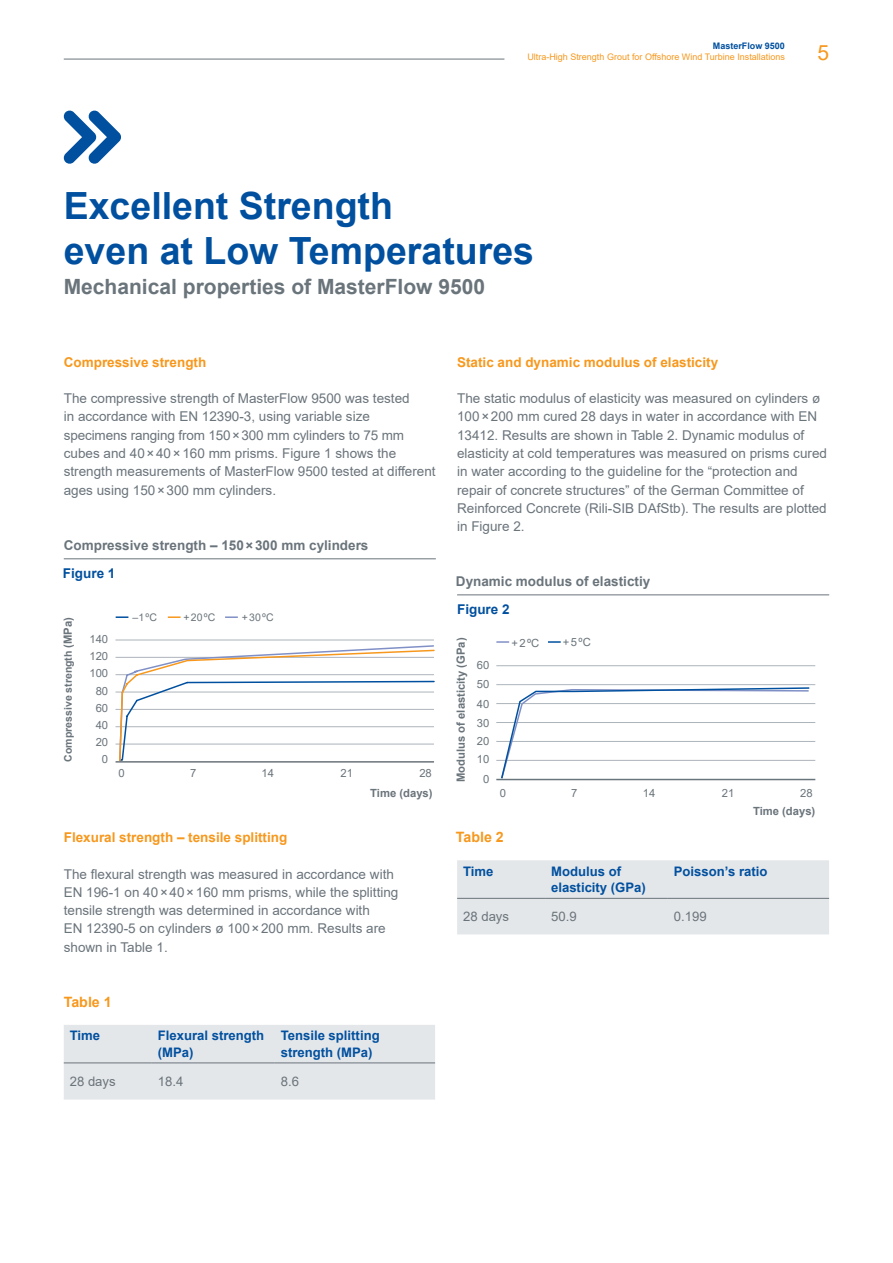
<style>
.page{position:relative;width:893px;height:1263px;background:#fff}
.page>*{position:absolute;margin:0;border:0;box-sizing:border-box;transform-origin:0 0}
.Headline____1__Level{font:700 37.5px/45px "Arial";color:#01509f}
.Headline____1__Level-2{font:700 21px "Arial";color:#6a747b}
.t1{font:21px "Arial";color:#f7981d}
.t2{font:700 14.25px "Arial";color:#f7981d}
.Copy____Body_Text{font:13.5px/18.3px "Arial";color:#6a747b}
.Copy____Subheadline{font:700 13.5px "Arial";color:#f7981d}
.Copy____Body_Text-2{font:700 13.5px "Arial";color:#6a747b}
.Copy____Body_Text-3{font:700 13.5px "Arial";color:#01509f}
.Copy____Table{font:700 13.2px/16.5px "Arial";color:#01509f}
.Copy____Table-2{font:13.2px "Arial";color:#6a747b}
.Copy____Table-3{font:11.25px "Arial";color:#6a747b}
.Copy____Table-4{font:700 11.25px "Arial";color:#6a747b}
.Copy____Table-5{font:700 10.5px "Arial";color:#6a747b}
.Copy____Table-6{font:10.5px "Arial";color:#6a747b}
.t3{font:9px "Arial";color:#f7981d}
.t4{font:700 9px "Arial";color:#01509f}
.s1{font-size:11.25px}
</style>
<div class="page">
<hr style="left:64px;top:59px;width:440px;height:1px;background:#6a747b">
<svg style="left:496px;top:641px;width:13px;height:2px"></svg>
<svg style="left:548px;top:641px;width:13px;height:2px"></svg>
<hr style="left:496px;top:665px;width:319px;height:1px;background:#adb4ba">
<hr style="left:496px;top:684px;width:319px;height:1px;background:#adb4ba">
<hr style="left:496px;top:703px;width:319px;height:1px;background:#adb4ba">
<hr style="left:496px;top:722px;width:319px;height:1px;background:#adb4ba">
<hr style="left:496px;top:741px;width:319px;height:1px;background:#adb4ba">
<hr style="left:496px;top:760px;width:319px;height:1px;background:#adb4ba">
<hr style="left:496px;top:779px;width:319px;height:1px;background:#6a747b">
<svg style="left:500px;top:687px;width:311px;height:92px"></svg>
<div style="left:64px;top:1025px;width:371px;height:74px;background:#e4e7ea"></div>
<hr style="left:64px;top:1099px;width:88px;height:1px;background:#e4e7ea">
<hr style="left:152px;top:1099px;width:123px;height:1px;background:#e4e7ea">
<hr style="left:275px;top:1099px;width:160px;height:1px;background:#e4e7ea">
<hr style="left:64px;top:1062px;width:88px;height:1px;background:#6a747b">
<hr style="left:152px;top:1062px;width:123px;height:1px;background:#6a747b">
<hr style="left:275px;top:1062px;width:160px;height:1px;background:#6a747b">
<div style="left:457px;top:860px;width:372px;height:74px;background:#e4e7ea"></div>
<hr style="left:457px;top:898px;width:88px;height:1px;background:#6a747b">
<hr style="left:545px;top:898px;width:123px;height:1px;background:#6a747b">
<hr style="left:668px;top:898px;width:161px;height:1px;background:#6a747b">
<hr style="left:457px;top:594px;width:372px;height:1px;background:#6a747b">
<hr style="left:64px;top:558px;width:372px;height:1px;background:#6a747b">
<svg style="left:116px;top:616px;width:12px;height:2px"></svg>
<svg style="left:168px;top:616px;width:13px;height:2px"></svg>
<svg style="left:225px;top:616px;width:13px;height:2px"></svg>
<hr style="left:115px;top:640px;width:319px;height:1px;background:#adb4ba">
<hr style="left:116px;top:657px;width:318px;height:1px;background:#adb4ba">
<hr style="left:116px;top:674px;width:318px;height:1px;background:#adb4ba">
<hr style="left:116px;top:692px;width:318px;height:1px;background:#adb4ba">
<hr style="left:116px;top:709px;width:318px;height:1px;background:#adb4ba">
<hr style="left:116px;top:726px;width:318px;height:1px;background:#adb4ba">
<hr style="left:116px;top:744px;width:318px;height:1px;background:#adb4ba">
<hr style="left:116px;top:761px;width:318px;height:2px;background:#6a747b">
<svg style="left:118px;top:645px;width:317px;height:118px"></svg>
<svg style="left:63px;top:110px;width:58px;height:54px"></svg>
<p class="t4" style="left:713px;top:40px;width:74px">MasterFlow 9500</p>
<p class="t3" style="left:527px;top:50px;width:259px">Ultra-High Strength Grout for Offshore Wind Turbine Installations</p>
<h2 class="t1" style="left:817px;top:38px;width:13px">5</h2>
<p class="Headline____1__Level" style="left:64px;top:184px;width:472px">Excellent Strength<br>even at Low Temperatures</p>
<p class="Headline____1__Level-2" style="left:64px;top:272px;width:423px">Mechanical properties of MasterFlow 9500</p>
<p class="Copy____Subheadline" style="left:64px;top:352px;width:144px">Compressive strength</p>
<p class="Copy____Body_Text" style="left:64px;top:389px;width:347px">The compressive strength of MasterFlow 9500 was tested</p>
<p class="Copy____Body_Text" style="left:64px;top:407px;width:373px">in accordance with EN 12390-3, using variable size specimens ranging from 150×300 mm cylinders to 75 mm cubes and 40×40×160 mm prisms. Figure 1 shows the strength measurements of MasterFlow 9500 tested at different ages using 150×300 mm cylinders.</p>
<p class="Copy____Body_Text-2" style="left:64px;top:536px;width:306px">Compressive strength – 150×300 mm cylinders</p>
<p class="Copy____Body_Text-3" style="left:63px;top:563px;width:54px">Figure 1</p>
<p class="Copy____Table-5" style="left:61px;top:761px;width:146px;rotate:-90deg">Compressive strength <span class="s1">(MPa)</span></p>
<p class="Copy____Table-3" style="left:89px;top:631px;width:20px">140</p>
<p class="Copy____Table-3" style="left:89px;top:648px;width:20px">120</p>
<p class="Copy____Table-3" style="left:89px;top:665px;width:20px">100</p>
<p class="Copy____Table-3" style="left:96px;top:683px;width:14px">80</p>
<p class="Copy____Table-3" style="left:96px;top:700px;width:14px">60</p>
<p class="Copy____Table-3" style="left:96px;top:717px;width:14px">40</p>
<p class="Copy____Table-3" style="left:96px;top:734px;width:14px">20</p>
<p class="Copy____Table-3" style="left:102px;top:752px;width:8px">0</p>
<p class="Copy____Table-6" style="left:133px;top:610px;width:26px">–1ºC</p>
<p class="Copy____Table-6" style="left:183px;top:610px;width:33px">+20ºC</p>
<p class="Copy____Table-6" style="left:242px;top:610px;width:33px">+30ºC</p>
<p class="Copy____Table-3" style="left:119px;top:765px;width:8px">0</p>
<p class="Copy____Table-3" style="left:190px;top:765px;width:8px">7</p>
<p class="Copy____Table-3" style="left:262px;top:765px;width:14px">14</p>
<p class="Copy____Table-3" style="left:340px;top:765px;width:14px">21</p>
<p class="Copy____Table-3" style="left:419px;top:765px;width:14px">28</p>
<p class="Copy____Table-4" style="left:370px;top:785px;width:64px">Time (days)</p>
<p class="Copy____Subheadline" style="left:64px;top:828px;width:225px">Flexural strength – tensile splitting</p>
<p class="Copy____Body_Text" style="left:64px;top:864px;width:332px">The flexural strength was measured in accordance with</p>
<p class="Copy____Body_Text" style="left:64px;top:883px;width:336px">EN 196-1 on 40×40×160 mm prisms, while the splitting tensile strength was determined in accordance with<br>EN 12390-5 on cylinders ø 100×200 mm. Results are shown in Table 1.</p>
<p class="t2" style="left:64px;top:991px;width:50px">Table 1</p>
<p class="Copy____Table" style="left:70px;top:1028px;width:32px">Time</p>
<p class="Copy____Table" style="left:158px;top:1028px;width:108px">Flexural strength</p>
<p class="Copy____Table" style="left:158px;top:1044px;width:37px">(MPa)</p>
<p class="Copy____Table" style="left:281px;top:1028px;width:100px">Tensile splitting</p>
<p class="Copy____Table" style="left:281px;top:1044px;width:93px">strength (MPa)</p>
<p class="Copy____Table-2" style="left:70px;top:1072px;width:47px">28 days</p>
<p class="Copy____Table-2" style="left:158px;top:1072px;width:27px">18.4</p>
<p class="Copy____Table-2" style="left:281px;top:1072px;width:20px">8.6</p>
<p class="Copy____Subheadline" style="left:457px;top:352px;width:263px">Static and dynamic modulus of elasticity</p>
<p class="Copy____Body_Text" style="left:457px;top:389px;width:371px">The static modulus of elasticity was measured on cylinders ø 100×200 mm cured 28 days in water in accordance with EN 13412. Results are shown in Table 2. Dynamic modulus of elasticity at cold temperatures was measured on prisms cured in water according to the guideline for the “protection and repair of concrete structures” of the German Committee of Reinforced Concrete (Rili-SIB DAfStb). The results are plotted in Figure 2.</p>
<p class="Copy____Body_Text-2" style="left:456px;top:572px;width:196px">Dynamic modulus of elastictiy</p>
<p class="Copy____Body_Text-3" style="left:457px;top:599px;width:54px">Figure 2</p>
<p class="Copy____Table-4" style="left:453px;top:782px;width:146px;rotate:-90deg">Modulus of elasticity (GPa)</p>
<p class="Copy____Table-3" style="left:477px;top:658px;width:14px">60</p>
<p class="Copy____Table-3" style="left:477px;top:677px;width:14px">50</p>
<p class="Copy____Table-3" style="left:477px;top:697px;width:14px">40</p>
<p class="Copy____Table-3" style="left:477px;top:715px;width:14px">30</p>
<p class="Copy____Table-3" style="left:477px;top:733px;width:14px">20</p>
<p class="Copy____Table-3" style="left:477px;top:751px;width:14px">10</p>
<p class="Copy____Table-3" style="left:483px;top:771px;width:8px">0</p>
<p class="Copy____Table-3" style="left:511px;top:635px;width:29px">+2ºC</p>
<p class="Copy____Table-3" style="left:563px;top:634px;width:29px">+5ºC</p>
<p class="Copy____Table-3" style="left:500px;top:785px;width:8px">0</p>
<p class="Copy____Table-3" style="left:571px;top:785px;width:8px">7</p>
<p class="Copy____Table-3" style="left:643px;top:785px;width:14px">14</p>
<p class="Copy____Table-3" style="left:722px;top:785px;width:14px">21</p>
<p class="Copy____Table-3" style="left:800px;top:785px;width:14px">28</p>
<p class="Copy____Table-4" style="left:753px;top:803px;width:64px">Time (days)</p>
<p class="t2" style="left:456px;top:827px;width:50px">Table 2</p>
<p class="Copy____Table" style="left:463px;top:863px;width:32px">Time</p>
<p class="Copy____Table" style="left:551px;top:863px;width:96px">Modulus of elasticity (GPa)</p>
<p class="Copy____Table" style="left:674px;top:863px;width:95px">Poisson’s ratio</p>
<p class="Copy____Table-2" style="left:463px;top:907px;width:47px">28 days</p>
<p class="Copy____Table-2" style="left:551px;top:907px;width:27px">50.9</p>
<p class="Copy____Table-2" style="left:674px;top:907px;width:34px">0.199</p>
</div>
